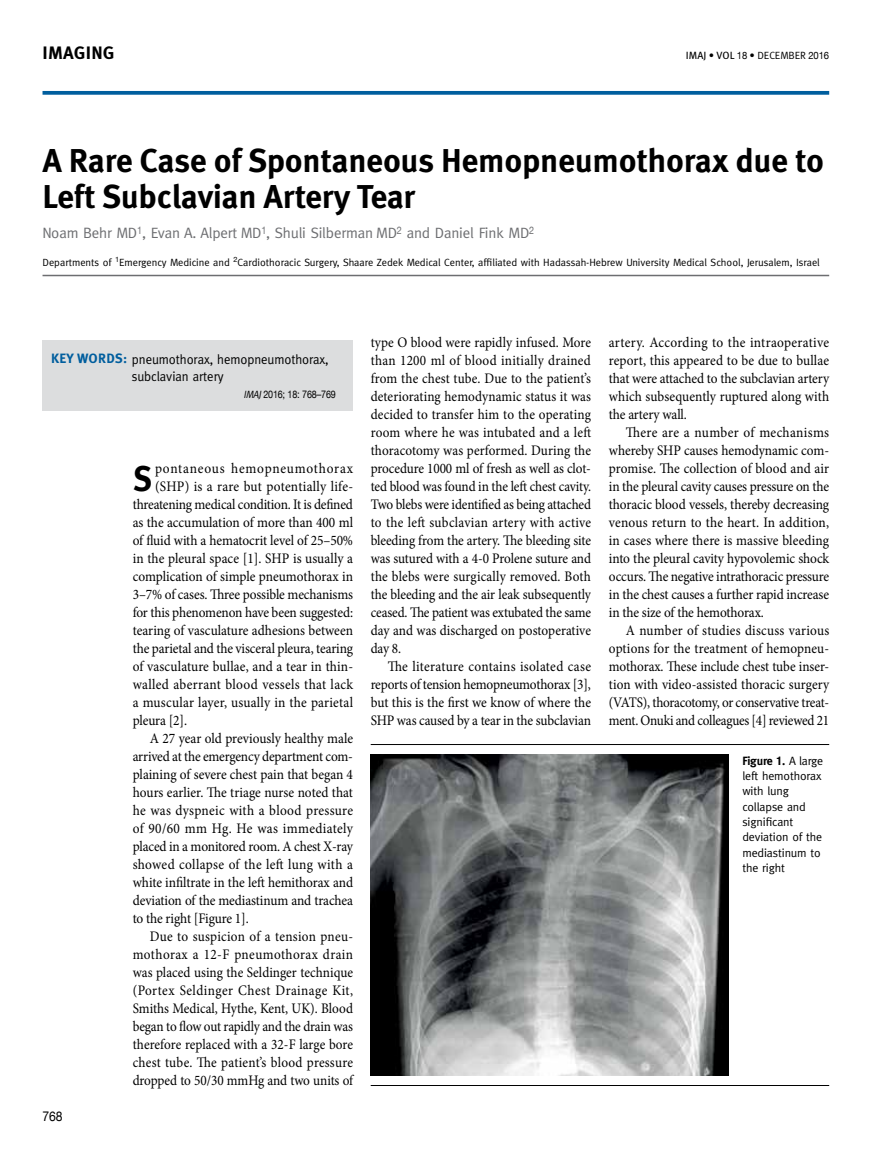
<style>
.page{position:relative;width:893px;height:1149px;background:#fff}
.page>*{position:absolute;margin:0;border:0;box-sizing:border-box;transform-origin:0 0}
.t1{font:700 35.4px "Meta Pro";color:#000;scale:.92 1}
.t2{font:700 33px/36px "Meta Pro";letter-spacing:-.01em;color:#000}
.t3{font:700 18px "Meta Pro";letter-spacing:.01em;color:#000}
.t4{font:15px "Meta";letter-spacing:-.01em;color:#6d6e71}
.t5{font:14.55px/18px "Minion Pro";color:#000;text-align:justify;scale:.92 1}
.t6{font:14.55px/18px "Minion Pro";color:#000;text-align:justify;scale:.91 1}
.t7{font:14.55px "Minion Pro";letter-spacing:.025em;color:#000;scale:.92 1}
.t8{font:14.55px "Minion Pro";letter-spacing:.02em;color:#000;scale:.92 1}
.t9{font:14.55px "Minion Pro";letter-spacing:.03em;color:#000;scale:.91 1}
.t10{font:14.55px "Minion Pro";letter-spacing:.035em;color:#000;scale:.91 1}
.t11{font:14.55px "Minion Pro";letter-spacing:.02em;color:#000;scale:.91 1}
.t12{font:14.55px "Minion Pro";letter-spacing:.055em;color:#000;scale:.92 1}
.t13{font:13.5px/17.2px "Meta";letter-spacing:-.005em;color:#000;scale:.95 1}
.t14{font:13.5px "Helvetica Neue";color:#000;scale:.9 1}
.t15{font:12px/15.3px "Meta";letter-spacing:-.01em;color:#000}
.t16{font:10.5px "Meta";color:#000}
.t17{font:10.5px "Meta Pro";letter-spacing:.01em;color:#000}
.t18{font:10.5px "Helvetica Neue";letter-spacing:-.02em;color:#000;scale:.85 1}
.s1{font-family:"Helvetica Neue";font-size:10.2px}
.s2{font-family:"Meta"}
.s3{font-family:"Meta Pro";font-weight:700;color:#005e9e}
.s4{font-family:"Meta";font-style:italic}
.s5{font-weight:700}
.s6{font-family:"Helvetica Neue";font-weight:700;font-stretch:condensed}
</style>
<div class="page">
<svg style="left:43px;top:91px;width:786px;height:4px;fill:#005e9e"></svg>
<div style="left:43px;top:340px;width:310px;height:71px;background:#dcddde"></div>
<hr style="left:43px;top:275px;width:786px;height:1px;background:#6d6e71">
<hr style="left:371px;top:744px;width:458px;height:1px;background:#000">
<hr style="left:371px;top:1084px;width:458px;height:1px;background:#000">
<img style="left:371px;top:754px;width:358px;height:321px">
<p class="t3" style="left:43px;top:41px;width:74px">IMAGING</p>
<p class="t17" style="left:686px;top:49px;width:145px">IMAJ • VOL <span class="s1">18</span> • <span class="s2">december</span> <span class="s1">2016</span></p>
<h2 class="t2" style="left:43px;top:143px;width:783px">A Rare Case of Spontaneous Hemopneumothorax due to<br>Left Subclavian Artery Tear</h2>
<p class="t4" style="left:43px;top:224px;width:493px">Noam Behr MD<sup>1</sup>, Evan A. Alpert MD<sup>1</sup>, Shuli Silberman MD<sup>2</sup> and Daniel Fink MD<sup>2</sup></p>
<p class="t16" style="left:43px;top:256px;width:779px">Departments of <sup>1</sup>Emergency Medicine and <sup>2</sup>Cardiothoracic Surgery, Shaare Zedek Medical Center, affiliated with Hadassah-Hebrew University Medical School, Jerusalem, Israel</p>
<p class="t13" style="left:132px;top:350px;width:209px;text-indent:-81px"><span class="s3">Key words:</span> pneumothorax, hemopneumothorax, subclavian artery</p>
<p class="t18" style="left:243px;top:387px;width:110px"><span class="s4">IMAJ</span>2016; 18: 768–769</p>
<p class="t14" style="left:43px;top:1106px;width:24px">768</p>
<h1 class="t1" style="left:133px;top:456px;width:20px">S</h1>
<p class="t12" style="left:155px;top:458px;width:217px">pontaneous hemopneumothorax</p>
<p class="t8" style="left:155px;top:476px;width:217px">(SHP) is a rare but potentially life-</p>
<p class="t5" style="left:133px;top:495px;width:241px">threatening medical condition. It is defined</p>
<p class="t5" style="left:133px;top:513px;width:241px">as the accumulation of more than 400 ml</p>
<p class="t5" style="left:133px;top:531px;width:241px">of fluid with a hematocrit level of 25–50%</p>
<p class="t5" style="left:133px;top:549px;width:241px">in the pleural space [1]. SHP is usually a</p>
<p class="t5" style="left:133px;top:567px;width:241px">complication of simple pneumothorax in</p>
<p class="t5" style="left:133px;top:585px;width:241px">3–7% of cases. Three possible mechanisms</p>
<p class="t5" style="left:133px;top:603px;width:241px">for this phenomenon have been suggested:</p>
<p class="t5" style="left:133px;top:621px;width:241px">tearing of vasculature adhesions between</p>
<p class="t5" style="left:133px;top:639px;width:241px">the parietal and the visceral pleura, tearing</p>
<p class="t5" style="left:133px;top:657px;width:241px">of vasculature bullae, and a tear in thin-</p>
<p class="t7" style="left:133px;top:674px;width:241px">walled aberrant blood vessels that lack</p>
<p class="t5" style="left:133px;top:693px;width:241px">a muscular layer, usually in the parietal</p>
<p class="t5" style="left:133px;top:711px;width:61px">pleura [2].</p>
<p class="t5" style="left:150px;top:729px;width:223px">A 27 year old previously healthy male</p>
<p class="t5" style="left:133px;top:747px;width:241px">arrived at the emergency department com-</p>
<p class="t5" style="left:133px;top:765px;width:241px">plaining of severe chest pain that began 4</p>
<p class="t5" style="left:133px;top:783px;width:241px">hours earlier. The triage nurse noted that</p>
<p class="t8" style="left:133px;top:800px;width:241px">he was dyspneic with a blood pressure</p>
<p class="t7" style="left:133px;top:818px;width:241px">of 90/60 mm Hg. He was immediately</p>
<p class="t5" style="left:133px;top:837px;width:241px">placed in a monitored room. A chest X-ray</p>
<p class="t7" style="left:133px;top:854px;width:241px">showed collapse of the left lung with a</p>
<p class="t5" style="left:133px;top:873px;width:241px">white infiltrate in the left hemithorax and</p>
<p class="t5" style="left:133px;top:891px;width:241px">deviation of the mediastinum and trachea</p>
<p class="t5" style="left:133px;top:909px;width:128px">to the right [Figure 1].</p>
<p class="t11" style="left:150px;top:926px;width:225px">Due to suspicion of a tension pneu-</p>
<p class="t10" style="left:133px;top:944px;width:244px">mothorax a 12-F pneumothorax drain</p>
<p class="t6" style="left:133px;top:963px;width:244px">was placed using the Seldinger technique</p>
<p class="t9" style="left:133px;top:980px;width:244px">(Portex Seldinger Chest Drainage Kit,</p>
<p class="t6" style="left:133px;top:999px;width:244px">Smiths Medical, Hythe, Kent, UK). Blood</p>
<p class="t6" style="left:133px;top:1017px;width:244px">began to flow out rapidly and the drain was</p>
<p class="t6" style="left:133px;top:1035px;width:244px">therefore replaced with a 32-F large bore</p>
<p class="t6" style="left:133px;top:1053px;width:243px">chest tube. The patient’s blood pressure</p>
<p class="t6" style="left:133px;top:1071px;width:244px">dropped to 50/30 mmHg and two units of</p>
<p class="t6" style="left:371px;top:333px;width:244px">type O blood were rapidly infused. More than 1200 ml of blood initially drained from the chest tube. Due to the patient’s deteriorating hemodynamic status it was decided to transfer him to the operating room where he was intubated and a left thoracotomy was performed. During the procedure 1000 ml of fresh as well as clot&shy;ted blood was found in the left chest cavity.<br>Two blebs were identified as being attached to the left subclavian artery with active bleeding from the artery. The bleeding site was sutured with a 4-0 Prolene suture and the blebs were surgically removed. Both the bleeding and the air leak subsequently ceased. The patient was extubated the same day and was discharged on postoperative day 8.</p>
<p class="t5" style="left:371px;top:657px;width:241px;text-indent:17px">The literature contains isolated case reports of tension hemopneumothorax [3], but this is the first we know of where the SHP was caused by a tear in the subclavian</p>
<p class="t5" style="left:609px;top:333px;width:241px">artery. According to the intraoperative report, this appeared to be due to bullae that were attached to the subclavian artery which subsequently ruptured along with the artery wall.</p>
<p class="t5" style="left:609px;top:423px;width:241px;text-indent:17px">There are a number of mechanisms whereby SHP causes hemodynamic com&shy;promise. The collection of blood and air in the pleural cavity causes pressure on the thoracic blood vessels, thereby decreasing venous return to the heart. In addition, in cases where there is massive bleeding into the pleural cavity hypovolemic shock occurs. The negative intrathoracic pressure in the chest causes a further rapid increase in the size of the hemothorax.</p>
<p class="t6" style="left:609px;top:621px;width:244px;text-indent:17px">A number of studies discuss various options for the treatment of hemopneu&shy;mothorax. These include chest tube inser&shy;tion with video-assisted thoracic surgery (VATS), thoracotomy, or conservative treat&shy;ment. Onuki and colleagues [4] reviewed 21</p>
<p class="t15" style="left:742px;top:752px;width:82px"><span class="s5">Figure</span> <span class="s6">1</span><span class="s5">.</span> A large left hemothorax with lung collapse and significant deviation of the mediastinum to the right</p>
</div>
